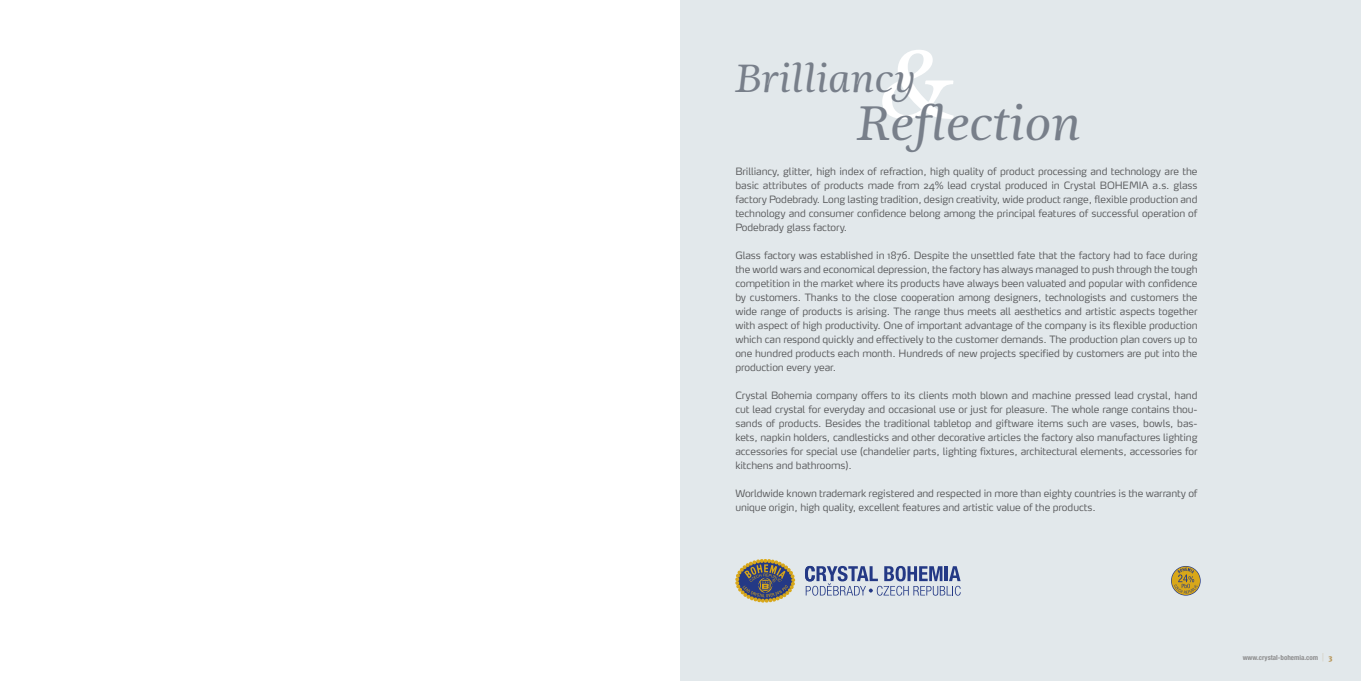
<style>
.page{position:relative;width:1361px;height:681px;background:#fff}
.page>*{position:absolute;margin:0;border:0;box-sizing:border-box;transform-origin:0 0}
.t1{font:italic 96px "Ninfa Serif";color:#fff}
.t2{font:italic 48px "Ninfa Serif";letter-spacing:-.025em;color:#787f8a}
.t3{font:italic 39px "Ninfa Serif";letter-spacing:-.025em;color:#787f8a}
.t4{font:300 10px/14px "Max OT";letter-spacing:-.01em;color:#57585a;text-align:justify}
.t5{font:700 condensed 7px "Helvetica Neue LT Pro";color:#8e8e8f}
.s1{font-family:"Max OT";font-weight:300;font-stretch:normal;font-size:9px;color:#b9985d}
.s2{font-family:"Max OT";font-weight:900;font-stretch:normal;color:#b9985d}
</style>
<div class="page">
<div style="left:680px;top:0;width:681px;height:680px;background:#e2e8eb"></div>
<svg style="left:735px;top:559px;width:60px;height:43px"></svg>
<svg style="left:805px;top:565px;width:155px;height:30px"></svg>
<svg style="left:1171px;top:565px;width:29px;height:30px"></svg>
<svg style="left:1171px;top:566px;width:29px;height:28px"></svg>
<svg style="left:1174px;top:567px;width:23px;height:26px"></svg>
<h1 class="t1" style="left:877px;top:18px;width:82px">&amp;</h1>
<h3 class="t3" style="left:735px;top:51px;width:182px">Brilliancy</h3>
<h2 class="t2" style="left:857px;top:89px;width:225px">Reflection</h2>
<p class="t4" style="left:735px;top:164px;width:464px">Brilliancy, glitter, high index of refraction, high quality of product processing and technology are the basic attributes of products made from 24% lead crystal produced in Crystal BOHEMIA a.s. glass factory Podebrady. Long lasting tradition, design creativity, wide product range, flexible production and technology and consumer confidence belong among the principal features of successful operation of Podebrady glass factory.</p>
<p class="t4" style="left:735px;top:248px;width:464px">Glass factory was established in 1876. Despite the unsettled fate that the factory had to face during the world wars and economical depression, the factory has always managed to push through the tough competition in the market where its products have always been valuated and popular with confidence by customers. Thanks to the close cooperation among designers, technologists and customers the wide range of products is arising. The range thus meets all aesthetics and artistic aspects together with aspect of high productivity. One of important advantage of the company is its flexible production which can respond quickly and effectively to the customer demands. The production plan covers up to one hundred products each month. Hundreds of new projects specified by customers are put into the production every year.</p>
<p class="t4" style="left:735px;top:388px;width:464px">Crystal Bohemia company offers to its clients moth blown and machine pressed lead crystal, hand cut lead crystal for everyday and occasional use or just for pleasure. The whole range contains thou&shy;sands of products. Besides the traditional tabletop and giftware items such are vases, bowls, bas&shy;kets, napkin holders, candlesticks and other decorative articles the factory also manufactures lighting accessories for special use (chandelier parts, lighting fixtures, architectural elements, accessories for kitchens and bathrooms).</p>
<p class="t4" style="left:735px;top:486px;width:464px">Worldwide known trademark registered and respected in more than eighty countries is the warranty of unique origin, high quality, excellent features and artistic value of the products.</p>
<p class="t5" style="left:1242px;top:652px;width:91px">www.crystal-bohemia.com <span class="s1">|</span> <span class="s2">3</span></p>
</div>
